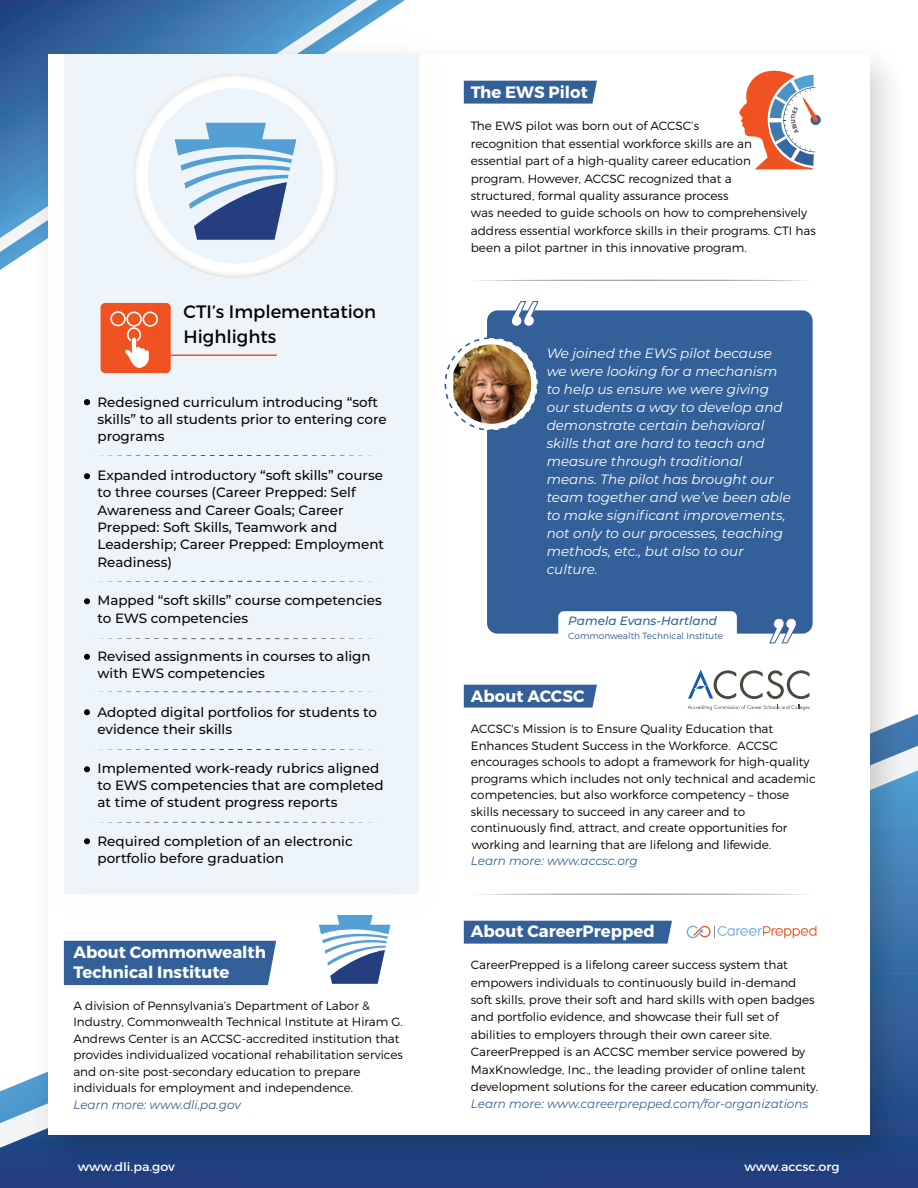
<style>
.page{position:relative;width:918px;height:1188px;background:#fff}
.page>*{position:absolute;margin:0;border:0;box-sizing:border-box;transform-origin:0 0}
.t1{font:18px/24.6px "Montserrat";color:#050504}
.t2{font:700 16.5px/19.8px "Montserrat";color:#fff}
.t3{font:500 13.5px/17.4px "Montserrat";color:#050504}
.t4{font:italic 13.5px/18px "Montserrat";color:#fff}
.t5{font:300 12px/17.4px "Montserrat";color:#050504}
.t6{font:italic 12px "Montserrat";color:#346099}
.t7{font:12px "Montserrat";color:#fff;scale:1.06 1}
.t8{font:italic 500 12px "Montserrat";color:#346099}
.t9{font:300 9px "Montserrat";color:#346099}
</style>
<div class="page">
<svg style="left:0;top:770px;width:918px;height:418px"></svg>
<svg style="left:0;top:0;width:357px;height:238px;background:#3e72a9"></svg>
<img style="left:21px;top:32px;width:896px;height:1155px">
<div style="left:48px;top:54px;width:822px;height:1081px;background:#fff"></div>
<div style="left:487px;top:310px;width:326px;height:324px;background:#346099;border-radius:10px"></div>
<svg style="left:511px;top:301px;width:28px;height:26px"></svg>
<svg style="left:769px;top:618px;width:28px;height:26px"></svg>
<svg style="left:477px;top:893px;width:331px;height:2px"></svg>
<svg style="left:477px;top:280px;width:331px;height:1px"></svg>
<div style="left:464px;top:685px;width:133px;height:23px;background:#346099"></div>
<div style="left:64px;top:941px;width:212px;height:44px;background:#346099"></div>
<svg style="left:320px;top:930px;width:70px;height:54px"></svg>
<img style="left:28px;top:18px;width:427px;height:912px">
<div style="left:64px;top:54px;width:354px;height:840px;background:#eef5fa"></div>
<div style="left:464px;top:81px;width:133px;height:23px;background:#346099"></div>
<svg style="left:811px;top:115px;width:10px;height:10px"></svg>
<div style="left:101px;top:303px;width:70px;height:70px;background:#f15222;border-radius:5px"></div>
<hr style="left:171px;top:354px;width:106px;height:2px;background:#f15222">
<svg style="left:110px;top:311px;width:48px;height:57px"></svg>
<svg style="left:84px;top:399px;width:6px;height:6px"></svg>
<svg style="left:84px;top:473px;width:6px;height:6px"></svg>
<svg style="left:84px;top:598px;width:6px;height:6px"></svg>
<svg style="left:84px;top:654px;width:6px;height:6px"></svg>
<svg style="left:84px;top:709px;width:6px;height:6px"></svg>
<svg style="left:84px;top:766px;width:6px;height:6px"></svg>
<svg style="left:84px;top:838px;width:6px;height:6px"></svg>
<svg style="left:99px;top:455px;width:273px;height:1px"></svg>
<svg style="left:134px;top:74px;width:203px;height:204px;fill:#fff"></svg>
<div style="left:148px;top:88px;width:175px;height:176px;background:#eef5fa;border-radius:50%"></div>
<svg style="left:175px;top:123px;width:121px;height:117px"></svg>
<div style="left:558px;top:611px;width:179px;height:34px;background:#fff;border-radius:6px"></div>
<div style="left:464px;top:921px;width:208px;height:23px;background:#346099"></div>
<svg style="left:99px;top:822px;width:273px;height:1px"></svg>
<svg style="left:99px;top:581px;width:273px;height:1px"></svg>
<svg style="left:99px;top:638px;width:273px;height:2px"></svg>
<svg style="left:99px;top:691px;width:273px;height:2px"></svg>
<svg style="left:99px;top:749px;width:273px;height:1px"></svg>
<div style="left:445px;top:338px;width:92px;height:92px;background:#fff;border-radius:50%"></div>
<img style="left:453px;top:344px;width:78px;height:80px">
<svg style="left:688px;top:705px;width:122px;height:5px"></svg>
<svg style="left:688px;top:670px;width:121px;height:29px"></svg>
<svg style="left:687px;top:926px;width:129px;height:13px"></svg>
<svg style="left:739px;top:70px;width:80px;height:99px"></svg>
<h2 class="t1" style="left:184px;top:299px;width:194px">CTI’s Implementation<br>Highlights</h2>
<p class="t3" style="left:97px;top:393px;width:291px">Redesigned curriculum introducing “soft skills” to all students prior to entering core programs</p>
<p class="t3" style="left:97px;top:466px;width:288px">Expanded introductory “soft skills” course to three courses (Career Prepped: Self Awareness and Career Goals; Career Prepped: Soft Skills, Teamwork and Leadership; Career Prepped: Employment Readiness)</p>
<p class="t3" style="left:97px;top:591px;width:286px">Mapped “soft skills” course competencies to EWS competencies</p>
<p class="t3" style="left:97px;top:647px;width:275px">Revised assignments in courses to align with EWS competencies</p>
<p class="t3" style="left:97px;top:703px;width:281px">Adopted digital portfolios for students to evidence their skills</p>
<p class="t3" style="left:97px;top:759px;width:288px">Implemented work-ready rubrics aligned to EWS competencies that are completed at time of student progress reports</p>
<p class="t3" style="left:97px;top:832px;width:257px">Required completion of an electronic portfolio before graduation</p>
<h2 class="t2" style="left:73px;top:943px;width:194px">About Commonwealth<br>Technical Institute</h2>
<p class="t5" style="left:73px;top:997px;width:331px;line-height:16.5px">A division of Pennsylvania’s Department of Labor &amp; Industry, Commonwealth Technical Institute at Hiram G.<br>Andrews Center is an ACCSC-accredited institution that provides individualized vocational rehabilitation services and on-site post-secondary education to prepare individuals for employment and independence.</p>
<p class="t6" style="left:73px;top:1096px;width:169px">Learn more: www.dli.pa.gov</p>
<h2 class="t2" style="left:471px;top:82px;width:119px">The EWS Pilot</h2>
<p class="t5" style="left:471px;top:117px;width:346px">The EWS pilot was born out of ACCSC’s<br>recognition that essential workforce skills are an<br>essential part of a high-quality career education<br>program. However, ACCSC recognized that a<br>structured, formal quality assurance process<br>was needed to guide schools on how to comprehensively address essential workforce skills in their programs. CTI has been a pilot partner in this innovative program.</p>
<p class="t4" style="left:547px;top:344px;width:246px">We joined the EWS pilot because we were looking for a mechanism to help us ensure we were giving our students a way to develop and demonstrate certain behavioral skills that are hard to teach and measure through traditional means. The pilot has brought our team together and we’ve been able to make significant improvements, not only to our processes, teaching methods, etc., but also to our culture.</p>
<p class="t8" style="left:568px;top:613px;width:150px">Pamela Evans-Hartland</p>
<p class="t9" style="left:568px;top:630px;width:156px">Commonwealth Technical Institute</p>
<h2 class="t2" style="left:471px;top:686px;width:115px">About ACCSC</h2>
<p class="t5" style="left:471px;top:721px;width:346px;line-height:16.5px">ACCSC's Mission is to Ensure Quality Education that Enhances Student Success in the Workforce. ACCSC encourages schools to adopt a framework for high-quality programs which includes not only technical and academic competencies, but also workforce competency – those skills necessary to succeed in any career and to continuously find, attract, and create opportunities for working and learning that are lifelong and lifewide.</p>
<p class="t6" style="left:471px;top:853px;width:168px">Learn more: www.accsc.org</p>
<h2 class="t2" style="left:471px;top:921px;width:185px">About CareerPrepped</h2>
<p class="t5" style="left:471px;top:956px;width:349px">CareerPrepped is a lifelong career success system that empowers individuals to continuously build in-demand soft skills, prove their soft and hard skills with open badges and portfolio evidence, and showcase their full set of abilities to employers through their own career site.<br>CareerPrepped is an ACCSC member service powered by MaxKnowledge, Inc., the leading provider of online talent development solutions for the career education community.</p>
<p class="t6" style="left:471px;top:1096px;width:339px">Learn more: www.careerprepped.com/for-organizations</p>
<p class="t7" style="left:78px;top:1159px;width:93px">www.dli.pa.gov</p>
<p class="t7" style="left:744px;top:1159px;width:91px">www.accsc.org</p>
</div>
